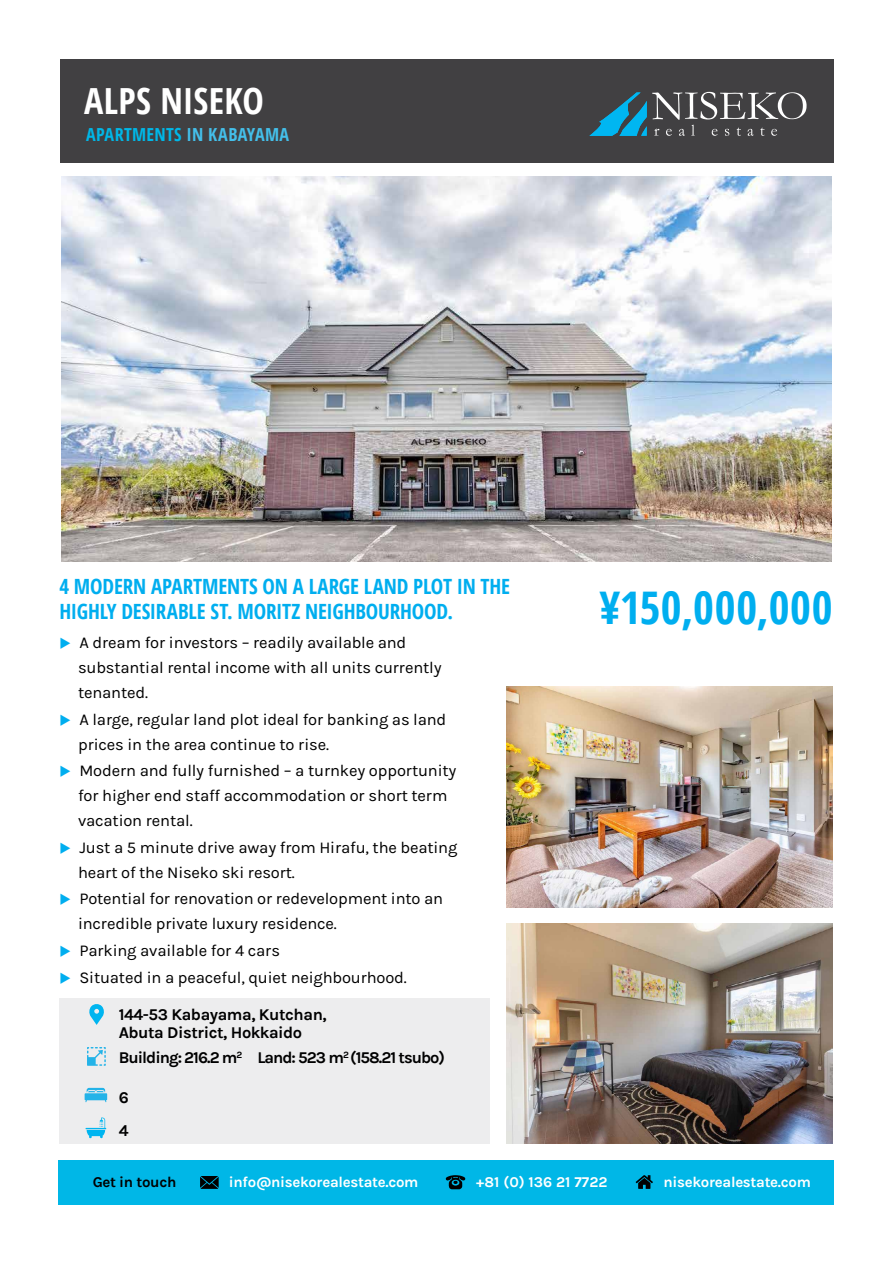
<style>
.page{position:relative;width:893px;height:1263px;background:#fff}
.page>*{position:absolute;margin:0;border:0;box-sizing:border-box;transform-origin:0 0}
.t1{font:700 condensed 45px "Open Sans";letter-spacing:.015em;color:#00aeef}
.t2{font:700 condensed 36px "Open Sans";letter-spacing:.005em;color:#fff}
.t3{font:700 condensed 21px/25.2px "Open Sans";letter-spacing:-.01em;color:#00aeef}
.t4{font:700 condensed 18px "Open Sans";letter-spacing:.02em;color:#00b7e7}
.t5{font:16.5px/24.8px "Karla";letter-spacing:-.01em;color:#000}
.t6{font:700 16.5px/18px "Karla";letter-spacing:-.025em;color:#000}
.t7{font:700 16.5px "Karla";letter-spacing:-.06em;color:#000}
.t8{font:700 15px "Karla";letter-spacing:-.02em;color:#fff}
.t9{font:700 15px "Karla";color:#fff}
.t10{font:700 15px "Karla";letter-spacing:-.02em;color:#000}
.s1{color:#44bfea}
</style>
<div class="page">
<div style="left:60px;top:60px;width:773px;height:103px;background:#414042"></div>
<div style="left:58px;top:1160px;width:775px;height:44px;background:#00b7e7"></div>
<svg style="left:445px;top:1175px;width:21px;height:14px"></svg>
<svg style="left:636px;top:1175px;width:17px;height:14px"></svg>
<svg style="left:200px;top:1176px;width:19px;height:13px"></svg>
<svg style="left:589px;top:92px;width:217px;height:44px"></svg>
<img style="left:507px;top:923px;width:326px;height:221px">
<img style="left:507px;top:687px;width:326px;height:220px">
<img style="left:62px;top:176px;width:769px;height:385px">
<div style="left:59px;top:998px;width:431px;height:146px;background:#ededee"></div>
<svg style="left:85px;top:1088px;width:22px;height:14px"></svg>
<svg style="left:89px;top:1004px;width:15px;height:21px"></svg>
<svg style="left:87px;top:1047px;width:19px;height:19px"></svg>
<svg style="left:86px;top:1117px;width:20px;height:21px"></svg>
<h2 class="t2" style="left:84px;top:76px;width:181px">ALPS NISEKO</h2>
<p class="t4" style="left:86px;top:122px;width:204px">APARTMENTS <span class="s1">IN KABAYAMA</span></p>
<p class="t3" style="left:60px;top:573px;width:452px">4 MODERN APARTMENTS ON A LARGE LAND PLOT IN THE<br>HIGHLY DESIRABLE ST. MORITZ NEIGHBOURHOOD.</p>
<p class="t5" style="left:78px;top:631px;width:365px">A dream for investors – readily available and substantial rental income with all units currently tenanted.</p>
<p class="t5" style="left:78px;top:707px;width:370px">A large, regular land plot ideal for banking as land prices in the area continue to rise.</p>
<p class="t5" style="left:78px;top:759px;width:380px">Modern and fully furnished – a turnkey opportunity for higher end staff accommodation or short term vacation rental.</p>
<p class="t5" style="left:78px;top:835px;width:381px">Just a 5 minute drive away from Hirafu, the beating heart of the Niseko ski resort.</p>
<p class="t5" style="left:78px;top:887px;width:367px">Potential for renovation or redevelopment into an incredible private luxury residence.</p>
<p class="t5" style="left:79px;top:937px;width:329px;line-height:26.8px">Parking available for 4 cars<br>Situated in a peaceful, quiet neighbourhood.</p>
<p class="t6" style="left:119px;top:1005px;width:209px">144-53 Kabayama, Kutchan,<br>Abuta District, Hokkaido</p>
<p class="t7" style="left:119px;top:1048px;width:328px">Building: 216.2 m<sup>2</sup> Land: 523 m<sup>2</sup> (158.21 tsubo)</p>
<p class="t6" style="left:119px;top:1081px;width:12px;line-height:33.5px">6<br>4</p>
<h1 class="t1" style="left:600px;top:576px;width:235px">¥150,000,000</h1>
<p class="t10" style="left:93px;top:1173px;width:85px">Get in touch</p>
<p class="t8" style="left:229px;top:1173px;width:191px">info@nisekorealestate.com</p>
<p class="t9" style="left:476px;top:1173px;width:133px">+81 (0) 136 21 7722</p>
<p class="t8" style="left:664px;top:1173px;width:149px">nisekorealestate.com</p>
</div>
